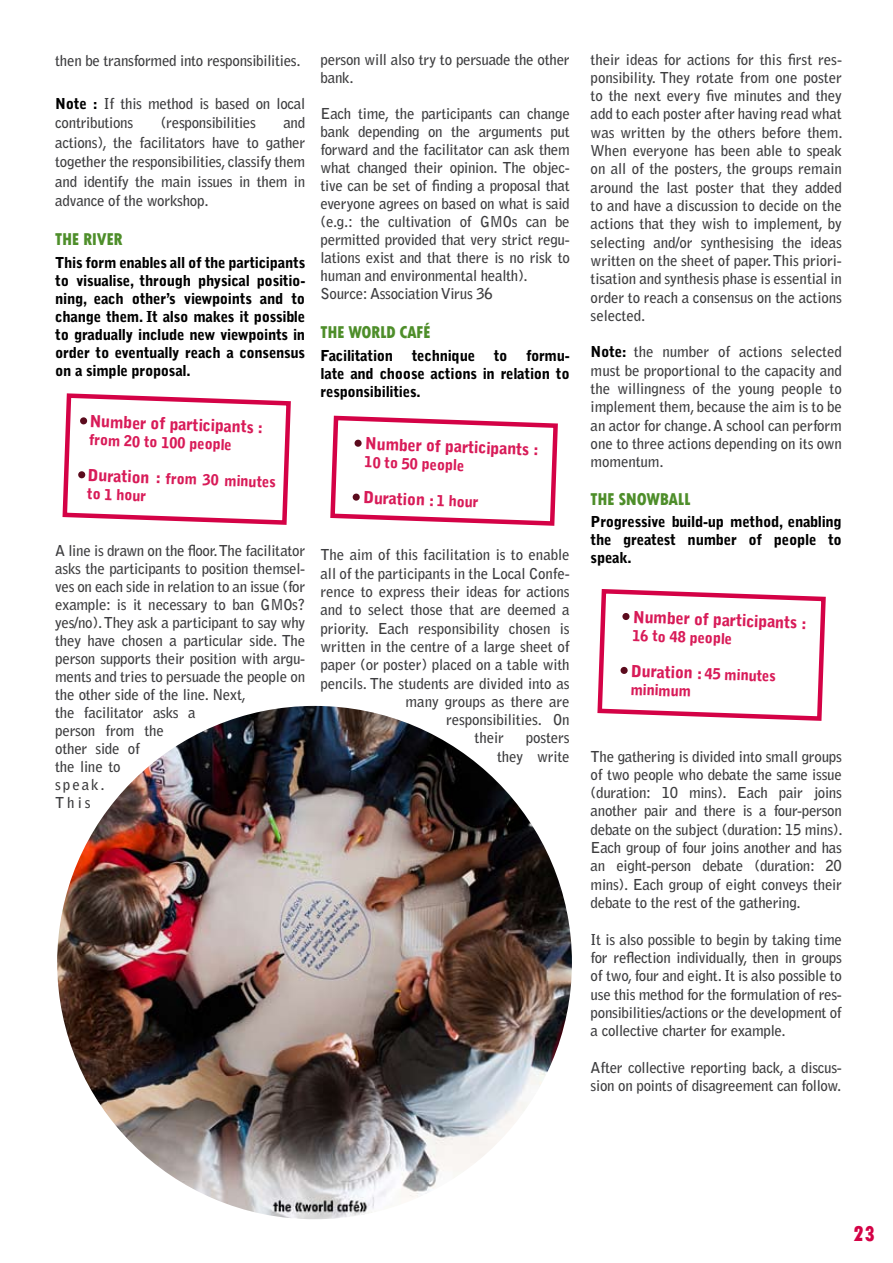
<style>
.page{position:relative;width:893px;height:1263px;background:#fff}
.page>*{position:absolute;margin:0;border:0;box-sizing:border-box;transform-origin:0 0}
.t1{font:800 condensed 22.5px "Tw Cen";color:#d40246}
.t2{font:800 condensed 18px "Tw Cen";letter-spacing:-.02em;color:#4e8e2a}
.t3{font:900 16.5px "Bell Gothic Std";color:#d81b58}
.t4{font:700 15px/18.3px "Bell Gothic Std";letter-spacing:-.02em;color:#3e3e40}
.t5{font:900 15px/18px "Bell Gothic Std";letter-spacing:-.02em;color:#000;text-align:justify}
.t6{font:900 15px/18px "Bell Gothic Std";color:#d81b58}
.s1{font-weight:900;color:#000}
.s2{font-size:16.5px}
.s3{font-size:15px}
</style>
<div class="page">
<img style="left:57px;top:706px;width:515px;height:513px">
<svg style="left:62px;top:393px;width:229px;height:132px"></svg>
<div style="left:80px;top:417px;width:7px;height:8px;background:#5b0b1d;border-radius:50%"></div>
<svg style="left:78px;top:471px;width:8px;height:8px"></svg>
<svg style="left:597px;top:589px;width:229px;height:132px"></svg>
<div style="left:622px;top:613px;width:8px;height:7px;background:#5b0b1d;border-radius:50%"></div>
<div style="left:620px;top:667px;width:8px;height:7px;background:#5b0b1d;border-radius:50%"></div>
<svg style="left:330px;top:415px;width:228px;height:111px"></svg>
<svg style="left:354px;top:439px;width:8px;height:8px"></svg>
<svg style="left:352px;top:493px;width:8px;height:8px"></svg>
<p class="t4" style="left:55px;top:52px;width:247px">then be transformed into responsibilities.</p>
<p class="t4" style="left:55px;top:93px;width:251px;line-height:19.5px"><span class="s1">Note :</span> If this method is based on local contributions</p>
<p class="t4" style="left:55px;top:113px;width:252px;line-height:19.5px;text-align:justify;text-indent:228px">and actions), the facilitators have to gather together the responsibilities, classify them and identify the main issues in them in advance of the workshop.</p>
<p class="t2" style="left:55px;top:229px;width:68px">THE RIVER</p>
<p class="t5" style="left:55px;top:253px;width:252px">This form enables all of the participants to visualise, through physical positio&shy;ning, each other’s viewpoints and to change them. It also makes it possible to gradually include new viewpoints in order to eventually reach a consensus on a simple proposal.</p>
<p class="t4" style="left:161px;top:113px;width:97px">(responsibilities</p>
<p class="t3" style="left:90px;top:411px;width:175px;rotate:2deg">Number of participants :</p>
<p class="t6" style="left:89px;top:431px;width:145px;rotate:2deg">from 20 to 100 people</p>
<p class="t6" style="left:88px;top:467px;width:190px;rotate:2deg"><span class="s2">Duration :</span> from 30 minutes to 1 hour</p>
<p class="t4" style="left:55px;top:541px;width:252px">A line is drawn on the floor. The facilitator asks the participants to position themsel&shy;ves on each side in relation to an issue (for example: is it necessary to ban GMOs? yes/no). They ask a participant to say why they have chosen a particular side. The person supports their position with argu&shy;ments and tries to persuade the people on the other side of the line. Next,<br>the facilitator asks a<br>person from the<br>other side of<br>the line to<br>speak.<br>This</p>
<p class="t4" style="left:321px;top:51px;width:251px">person will also try to persuade the other bank.</p>
<p class="t4" style="left:321px;top:105px;width:251px">Each time, the participants can change bank depending on the arguments put forward and the facilitator can ask them what changed their opinion. The objec&shy;tive can be set of finding a proposal that everyone agrees on based on what is said (e.g.: the cultivation of GMOs can be permitted provided that very strict regu&shy;lations exist and that there is no risk to human and environmental health).<br>Source: Association Virus 36</p>
<p class="t2" style="left:321px;top:322px;width:111px">THE WORLD CAFÉ</p>
<p class="t5" style="left:321px;top:346px;width:251px">Facilitation technique to formu&shy;late and choose actions in relation to responsibilities.</p>
<p class="t3" style="left:365px;top:434px;width:175px;rotate:2deg">Number of participants :</p>
<p class="t6" style="left:365px;top:453px;width:101px;rotate:2deg">10 to 50 people</p>
<p class="t3" style="left:364px;top:488px;width:117px;rotate:2deg">Duration : <span class="s3">1 hour</span></p>
<p class="t4" style="left:321px;top:546px;width:251px">The aim of this facilitation is to enable</p>
<p class="t4" style="left:321px;top:564px;width:251px">all of the participants in the Local Confe-</p>
<p class="t4" style="left:321px;top:582px;width:251px">rence to express their ideas for actions</p>
<p class="t4" style="left:321px;top:601px;width:251px">and to select those that are deemed a</p>
<p class="t4" style="left:321px;top:619px;width:251px">priority. Each responsibility chosen is</p>
<p class="t4" style="left:321px;top:637px;width:251px">written in the centre of a large sheet of</p>
<p class="t4" style="left:321px;top:656px;width:251px">paper (or poster) placed on a table with</p>
<p class="t4" style="left:321px;top:674px;width:251px">pencils. The students are divided into as</p>
<p class="t4" style="left:405px;top:692px;width:166px">many groups as there are</p>
<p class="t4" style="left:446px;top:711px;width:125px">responsibilities. On</p>
<p class="t4" style="left:474px;top:729px;width:31px">their</p>
<p class="t4" style="left:497px;top:729px;width:74px;text-align:right">posters they write</p>
<p class="t4" style="left:591px;top:50px;width:253px;text-align:justify">their ideas for actions for this first res&shy;ponsibility. They rotate from one poster to the next every five minutes and they add to each poster after having read what was written by the others before them.<br>When everyone has been able to speak on all of the posters, the groups remain around the last poster that they added to and have a discussion to decide on the actions that they wish to implement, by selecting and/or synthesising the ideas written on the sheet of paper. This priori&shy;tisation and synthesis phase is essential in order to reach a consensus on the actions selected.</p>
<p class="t4" style="left:591px;top:343px;width:253px;text-align:justify"><span class="s1">Note:</span> the number of actions selected must be proportional to the capacity and the willingness of the young people to implement them, because the aim is to be an actor for change. A school can perform one to three actions depending on its own momentum.</p>
<p class="t2" style="left:591px;top:488px;width:101px">THE SNOWBALL</p>
<p class="t5" style="left:591px;top:513px;width:253px">Progressive build-up method, enabling the greatest number of people to speak.</p>
<p class="t3" style="left:633px;top:607px;width:175px;rotate:2deg">Number of participants :</p>
<p class="t6" style="left:633px;top:626px;width:101px;rotate:2deg">16 to 48 people</p>
<p class="t3" style="left:631px;top:661px;width:146px;rotate:2deg">Duration : <span class="s3">45 minutes</span></p>
<p class="t6" style="left:631px;top:680px;width:62px;rotate:2deg">minimum</p>
<p class="t4" style="left:591px;top:747px;width:253px;text-align:justify">The gathering is divided into small groups of two people who debate the same issue (duration: 10 mins). Each pair joins another pair and there is a four-person debate on the subject (duration: 15 mins).<br>Each group of four joins another and has an eight-person debate (duration: 20 mins). Each group of eight conveys their debate to the rest of the gathering.</p>
<p class="t4" style="left:591px;top:930px;width:253px;text-align:justify">It is also possible to begin by taking time for reflection individually, then in groups of two, four and eight. It is also possible to use this method for the formulation of res&shy;ponsibilities/actions or the development of a collective charter for example.</p>
<p class="t4" style="left:591px;top:1058px;width:253px">After collective reporting back, a discus&shy;sion on points of disagreement can follow.</p>
<h1 class="t1" style="left:853px;top:1220px;width:24px">23</h1>
</div>
